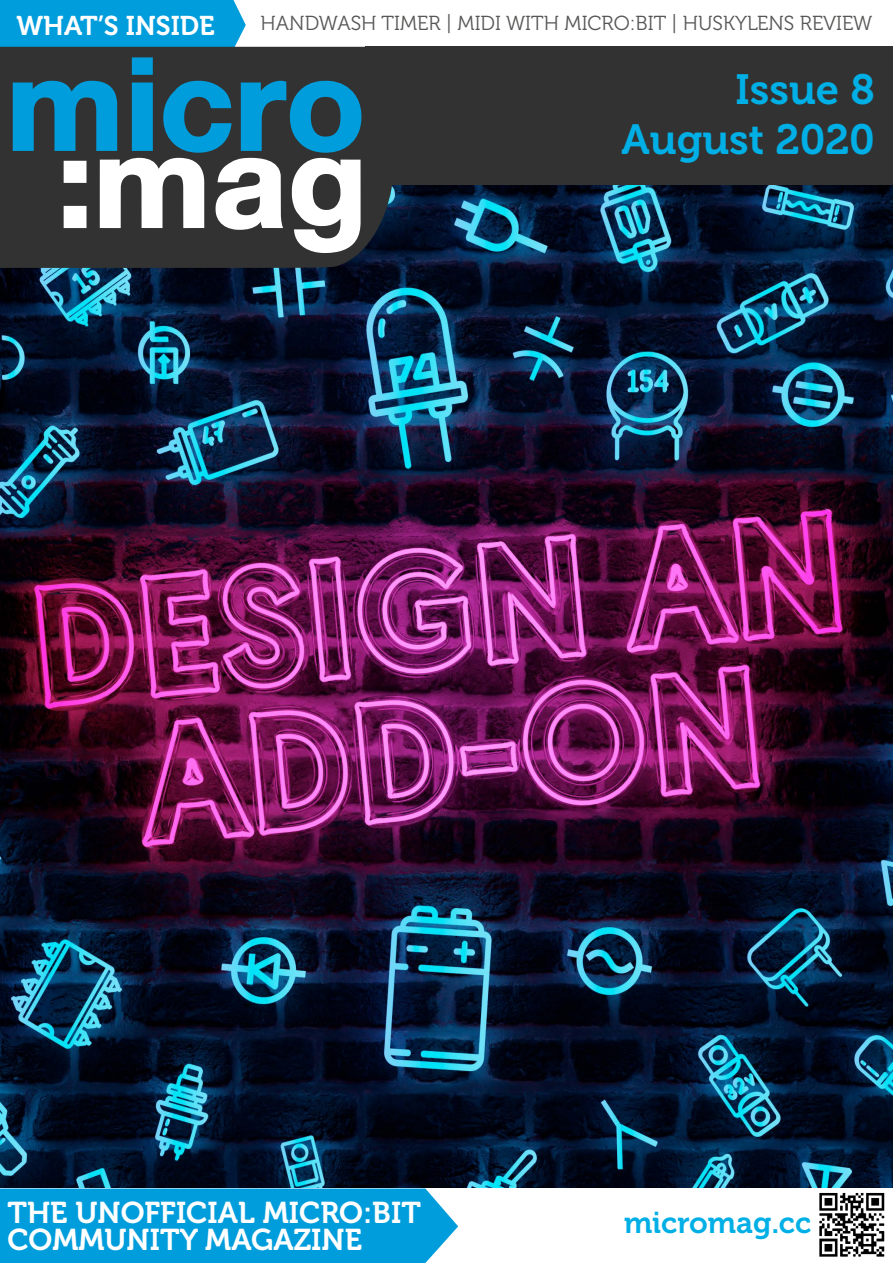
<style>
.page{position:relative;width:893px;height:1263px;background:#fff}
.page>*{position:absolute;margin:0;border:0;box-sizing:border-box;transform-origin:0 0}
.t1{font:42px/50.4px "Museo 700";color:#00afe5;text-align:right}
.t2{font:30px/27px "Museo 700";color:#fff}
.t3{font:30px "Museo 700";color:#00afe5}
.t4{font:27px "Museo 700";color:#fff}
.t5{font:20.25px "Museo 300";color:#575756}
</style>
<div class="page">
<img style="left:0;top:185px;width:893px;height:1003px">
<div style="left:0;top:1188px;width:458px;height:75px;background:#009ddc"></div>
<svg style="left:0;top:47px;width:394px;height:221px;background:#292d32"></svg>
<svg style="left:0;top:0;width:362px;height:253px"></svg>
<div style="left:366px;top:47px;width:527px;height:138px;background:#323232"></div>
<img style="left:819px;top:1192px;width:66px;height:65px">
<h3 class="t4" style="left:16px;top:11px;width:200px">WHAT’S INSIDE</h3>
<p class="t5" style="left:261px;top:13px;width:613px">HANDWASH TIMER | MIDI WITH MICRO:BIT | HUSKYLENS REVIEW</p>
<h1 class="t1" style="left:622px;top:65px;width:255px">Issue 8<br>August 2020</h1>
<h2 class="t2" style="left:7px;top:1199px;width:415px">THE UNOFFICIAL MICRO:BIT<br>COMMUNITY MAGAZINE</h2>
<h2 class="t3" style="left:624px;top:1206px;width:189px">micromag.cc</h2>
</div>
